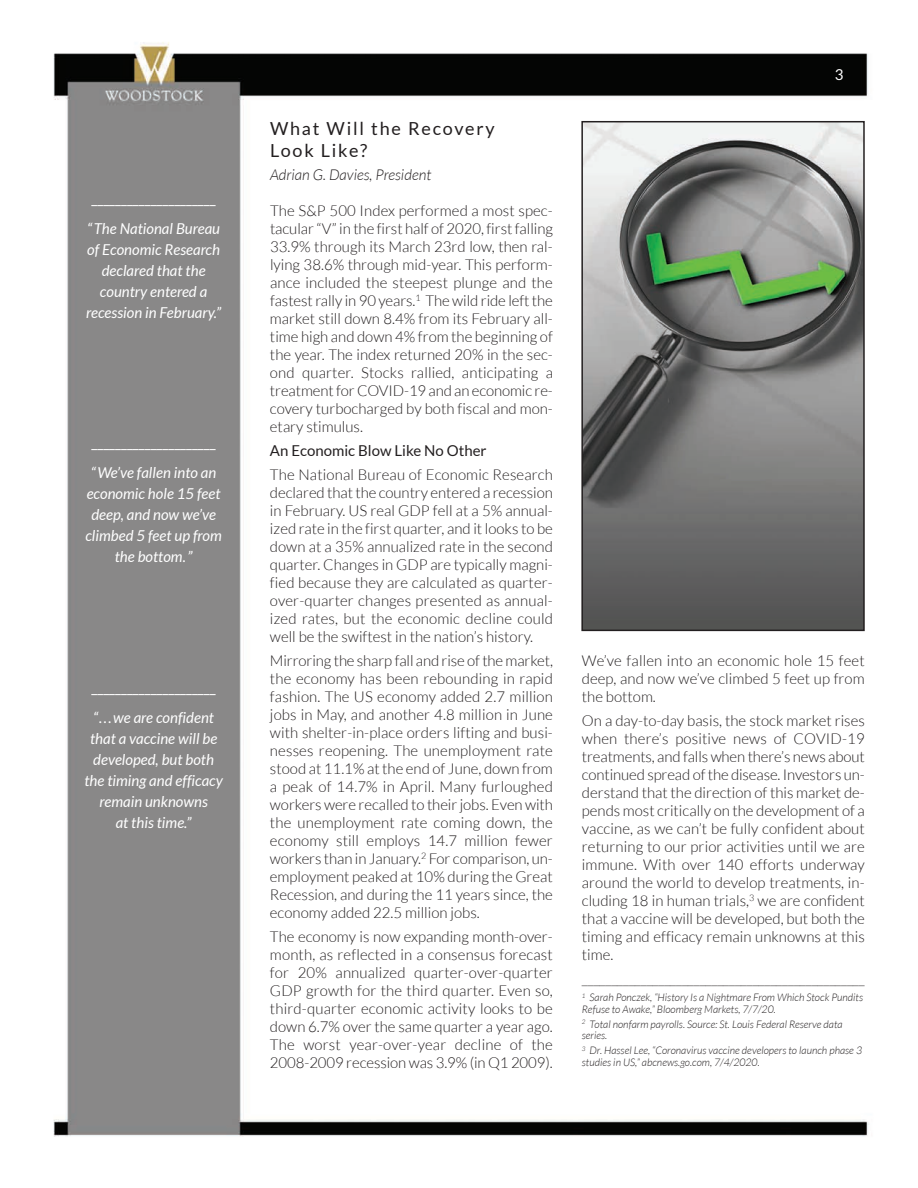
<style>
.page{position:relative;width:918px;height:1188px;background:#fff}
.page>*{position:absolute;margin:0;border:0;box-sizing:border-box;transform-origin:0 0}
.t1{font:18px/21.6px "Lato";letter-spacing:.1em;color:#231f20}
.t2{font:300 15px/18px "Lato";color:#231f20;text-align:justify}
.t3{font:italic 15px/21px "Lato";color:#fff;text-align:center}
.t4{font:15px "Lato";color:#fff}
.t5{font:15px "Lato";color:#231f20}
.t6{font:italic 300 15px "Lato";color:#231f20}
.t7{font:italic 300 10.5px/11.4px "Lato";color:#231f20}
</style>
<div class="page">
<img style="left:53px;top:42px;width:816px;height:1095px">
<img style="left:584px;top:124px;width:278px;height:504px">
<div style="left:581px;top:121px;width:284px;height:510px;border:2px solid #231f20"></div>
<p class="t4" style="left:92px;top:189px;width:126px">_____________________</p>
<p class="t3" style="left:86px;top:217px;width:136px">“The National Bureau of Economic Research declared that the country entered a recession in February.”</p>
<p class="t4" style="left:92px;top:433px;width:126px">_____________________</p>
<p class="t3" style="left:85px;top:462px;width:138px">“We’ve fallen into an economic hole 15 feet deep, and now we’ve climbed 5 feet up from the bottom.”</p>
<p class="t4" style="left:92px;top:678px;width:126px">_____________________</p>
<p class="t3" style="left:84px;top:706px;width:140px">“...we are confident that a vaccine will be developed, but both the timing and efficacy remain unknowns<br>at this time.”</p>
<p class="t1" style="left:270px;top:118px;width:226px">What Will the Recovery<br>Look Like?</p>
<p class="t6" style="left:270px;top:165px;width:163px">Adrian G. Davies, President</p>
<p class="t2" style="left:270px;top:201px;width:285px">The S&amp;P 500 Index performed a most spec&shy;tacular “V” in the first half of 2020, first falling 33.9% through its March 23rd low, then ral&shy;lying 38.6% through mid-year. This perform&shy;ance included the steepest plunge and the fastest rally in 90 years.<sup>1</sup> The wild ride left the market still down 8.4% from its February all&shy;time high and down 4% from the beginning of the year. The index returned 20% in the sec&shy;ond quarter. Stocks rallied, anticipating a treatment for COVID-19 and an economic re&shy;covery turbocharged by both fiscal and mon&shy;etary stimulus.</p>
<p class="t5" style="left:270px;top:441px;width:218px">An Economic Blow Like No Other</p>
<p class="t2" style="left:270px;top:465px;width:284px">The National Bureau of Economic Research declared that the country entered a recession in February. US real GDP fell at a 5% annual&shy;ized rate in the first quarter, and it looks to be down at a 35% annualized rate in the second quarter. Changes in GDP are typically magni&shy;fied because they are calculated as quarter&shy;over-quarter changes presented as annual&shy;ized rates, but the economic decline could well be the swiftest in the nation’s history.</p>
<p class="t2" style="left:270px;top:651px;width:285px">Mirroring the sharp fall and rise of the market, the economy has been rebounding in rapid fashion. The US economy added 2.7 million jobs in May, and another 4.8 million in June with shelter-in-place orders lifting and busi&shy;nesses reopening. The unemployment rate stood at 11.1% at the end of June, down from a peak of 14.7% in April. Many furloughed workers were recalled to their jobs. Even with the unemployment rate coming down, the economy still employs 14.7 million fewer workers than in January.<sup>2</sup> For comparison, un&shy;employment peaked at 10% during the Great Recession, and during the 11 years since, the economy added 22.5 million jobs.</p>
<p class="t2" style="left:270px;top:927px;width:284px">The economy is now expanding month-over&shy;month, as reflected in a consensus forecast for 20% annualized quarter-over-quarter GDP growth for the third quarter. Even so, third-quarter economic activity looks to be down 6.7% over the same quarter a year ago.<br>The worst year-over-year decline of the 2008-2009 recession was 3.9% (in Q1 2009).</p>
<p class="t4" style="left:835px;top:65px;width:10px">3</p>
<p class="t2" style="left:582px;top:651px;width:284px">We’ve fallen into an economic hole 15 feet deep, and now we’ve climbed 5 feet up from the bottom.</p>
<p class="t2" style="left:582px;top:711px;width:284px">On a day-to-day basis, the stock market rises when there’s positive news of COVID-19 treatments, and falls when there’s news about continued spread of the disease. Investors un&shy;derstand that the direction of this market de&shy;pends most critically on the development of a vaccine, as we can’t be fully confident about returning to our prior activities until we are immune. With over 140 efforts underway around the world to develop treatments, in&shy;cluding 18 in human trials,<sup>3</sup> we are confident that a vaccine will be developed, but both the timing and efficacy remain unknowns at this time.</p>
<p class="t2" style="left:582px;top:969px;width:284px">________________________________________________</p>
<p class="t7" style="left:582px;top:992px;width:283px"><sup>1</sup> Sarah Ponczek, “History Is a Nightmare From Which Stock Pundits<br>Refuse to Awake,” Bloomberg Markets, 7/7/20.</p>
<p class="t7" style="left:582px;top:1018px;width:262px"><sup>2</sup> Total nonfarm payrolls. Source: St. Louis Federal Reserve data series.</p>
<p class="t7" style="left:582px;top:1044px;width:282px"><sup>3</sup> Dr. Hassel Lee, “Coronavirus vaccine developers to launch phase 3 studies in US,” abcnews.go.com, 7/4/2020.</p>
</div>
